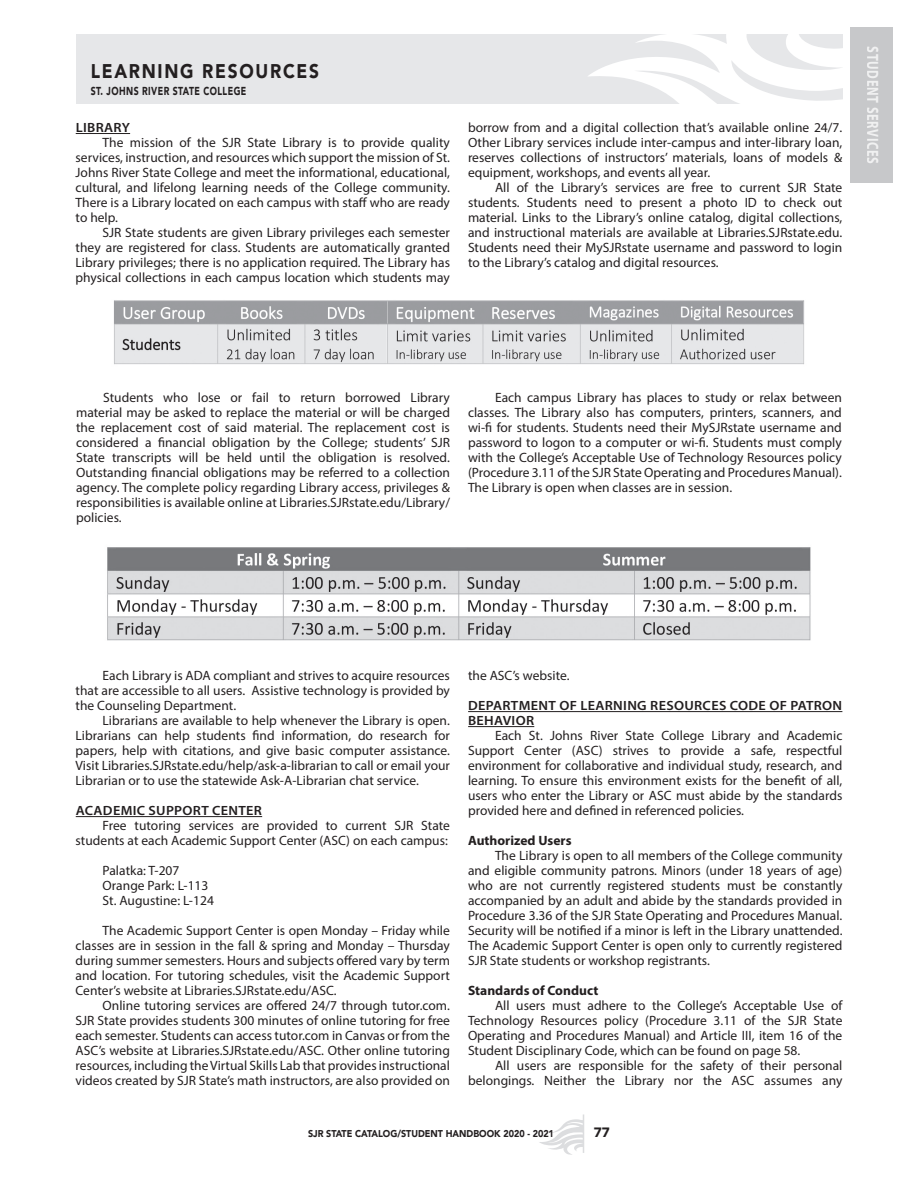
<style>
.page{position:relative;width:918px;height:1188px;background:#fff}
.page>*{position:absolute;margin:0;border:0;box-sizing:border-box;transform-origin:0 0}
.Header_Title_Left{font:900 19.8px "Avenir";letter-spacing:.1em;color:#231f20;scale:.87 1}
.t1{font:700 16.5px "Myriad Pro";letter-spacing:.05em;color:#fff;scale:.75 1}
.Body{font:13.5px/15px "Myriad Pro";color:#231f20;text-align:justify}
.Body-2{font:700 13.5px "Myriad Pro";color:#231f20}
.t2{font:900 13.5px "Avenir";color:#231f20}
.Body-3{font:600 13.35px/15px "Myriad Pro";letter-spacing:.02em;color:#231f20;scale:1.06 1}
.Body_Headers{font:600 13.35px "Myriad Pro";letter-spacing:.02em;color:#231f20;scale:1.06 1}
.t3{font:900 11.55px "Avenir";letter-spacing:.05em;color:#231f20;scale:.75 1}
.t4{font:900 9.9px "Avenir";color:#231f20;scale:.91 1}
</style>
<div class="page">
<svg style="left:539px;top:1119px;width:44px;height:36px"></svg>
<hr style="left:583px;top:1114px;width:1px;height:39px;background:#dcdddf">
<div style="left:76px;top:35px;width:766px;height:69px;background:#e6e7e9"></div>
<svg style="left:588px;top:35px;width:254px;height:69px"></svg>
<img style="left:114px;top:300px;width:691px;height:65px">
<hr style="left:76px;top:133px;width:54px;height:1px;background:#231f20">
<hr style="left:76px;top:816px;width:186px;height:1px;background:#231f20">
<hr style="left:468px;top:711px;width:374px;height:1px;background:#231f20">
<hr style="left:468px;top:726px;width:66px;height:1px;background:#231f20">
<img style="left:107px;top:547px;width:704px;height:94px">
<div style="left:850px;top:27px;width:43px;height:156px;background:#c7c8ca"></div>
<p class="Header_Title_Left" style="left:91px;top:54px;width:264px">LEARNING RESOURCES</p>
<p class="t3" style="left:91px;top:81px;width:209px">ST. JOHNS RIVER STATE COLLEGE</p>
<p class="Body_Headers" style="left:76px;top:119px;width:53px">LIBRARY</p>
<p class="Body" style="left:76px;top:135px;width:376px;text-indent:27px">The mission of the SJR State Library is to provide quality services, instruction, and resources which support the mission of St.<br>Johns River State College and meet the informational, educational, cultural, and lifelong learning needs of the College community.<br>There is a Library located on each campus with staff who are ready to help.</p>
<p class="Body" style="left:76px;top:225px;width:376px;text-indent:27px">SJR State students are given Library privileges each semester they are registered for class. Students are automatically granted Library privileges; there is no application required. The Library has physical collections in each campus location which students may</p>
<p class="Body" style="left:468px;top:119px;width:376px">borrow from and a digital collection that’s available online 24/7.<br>Other Library services include inter-campus and inter-library loan, reserves collections of instructors’ materials, loans of models &amp; equipment, workshops, and events all year.</p>
<p class="Body" style="left:468px;top:179px;width:376px;text-indent:27px">All of the Library’s services are free to current SJR State students. Students need to present a photo ID to check out material. Links to the Library’s online catalog, digital collections, and instructional materials are available at Libraries.SJRstate.edu.<br>Students need their MySJRstate username and password to login to the Library’s catalog and digital resources.</p>
<p class="t1" style="left:884px;top:46px;width:158px;rotate:90deg">STUDENT SERVICES</p>
<p class="Body" style="left:76px;top:389px;width:375px;text-indent:27px">Students who lose or fail to return borrowed Library material may be asked to replace the material or will be charged the replacement cost of said material. The replacement cost is considered a financial obligation by the College; students’ SJR State transcripts will be held until the obligation is resolved.<br>Outstanding financial obligations may be referred to a collection agency. The complete policy regarding Library access, privileges &amp; responsibilities is available online at Libraries.SJRstate.edu/Library/ policies.</p>
<p class="Body" style="left:468px;top:389px;width:375px;text-indent:27px">Each campus Library has places to study or relax between classes. The Library also has computers, printers, scanners, and wi-fi for students. Students need their MySJRstate username and password to logon to a computer or wi-fi. Students must comply with the College’s Acceptable Use of Technology Resources policy (Procedure 3.11 of the SJR State Operating and Procedures Manual).<br>The Library is open when classes are in session.</p>
<p class="Body" style="left:76px;top:668px;width:376px;text-indent:27px">Each Library is ADA compliant and strives to acquire resources that are accessible to all users. Assistive technology is provided by the Counseling Department.</p>
<p class="Body" style="left:76px;top:713px;width:376px;text-indent:27px">Librarians are available to help whenever the Library is open.<br>Librarians can help students find information, do research for papers, help with citations, and give basic computer assistance.<br>Visit Libraries.SJRstate.edu/help/ask-a-librarian to call or email your Librarian or to use the statewide Ask-A-Librarian chat service.</p>
<p class="Body-3" style="left:76px;top:803px;width:177px">ACADEMIC SUPPORT CENTER</p>
<p class="Body" style="left:76px;top:818px;width:376px;text-align:right">Free tutoring services are provided to current SJR State students at each Academic Support Center (ASC) on each campus:</p>
<p class="Body" style="left:103px;top:863px;width:78px">Palatka: T-207</p>
<p class="Body" style="left:103px;top:878px;width:107px">Orange Park: L-113</p>
<p class="Body" style="left:103px;top:893px;width:113px">St. Augustine: L-124</p>
<p class="Body" style="left:76px;top:923px;width:376px;text-indent:27px">The Academic Support Center is open Monday – Friday while classes are in session in the fall &amp; spring and Monday – Thursday during summer semesters. Hours and subjects offered vary by term and location. For tutoring schedules, visit the Academic Support Center’s website at Libraries.SJRstate.edu/ASC.</p>
<p class="Body" style="left:76px;top:998px;width:376px;text-indent:27px">Online tutoring services are offered 24/7 through tutor.com.<br>SJR State provides students 300 minutes of online tutoring for free each semester. Students can access tutor.com in Canvas or from the ASC’s website at Libraries.SJRstate.edu/ASC. Other online tutoring resources, including the Virtual Skills Lab that provides instructional videos created by SJR State’s math instructors, are also provided on</p>
<p class="Body" style="left:468px;top:668px;width:103px">the ASC’s website.</p>
<p class="Body-3" style="left:468px;top:698px;width:354px">DEPARTMENT OF LEARNING RESOURCES CODE OF PATRON<br>BEHAVIOR</p>
<p class="Body" style="left:468px;top:728px;width:376px;text-indent:27px">Each St. Johns River State College Library and Academic Support Center (ASC) strives to provide a safe, respectful environment for collaborative and individual study, research, and learning. To ensure this environment exists for the benefit of all, users who enter the Library or ASC must abide by the standards provided here and defined in referenced policies.</p>
<p class="Body-2" style="left:468px;top:832px;width:105px">Authorized Users</p>
<p class="Body" style="left:468px;top:848px;width:376px;text-indent:27px">The Library is open to all members of the College community and eligible community patrons. Minors (under 18 years of age) who are not currently registered students must be constantly accompanied by an adult and abide by the standards provided in Procedure 3.36 of the SJR State Operating and Procedures Manual.<br>Security will be notified if a minor is left in the Library unattended.<br>The Academic Support Center is open only to currently registered SJR State students or workshop registrants.</p>
<p class="Body-2" style="left:468px;top:982px;width:132px">Standards of Conduct</p>
<p class="Body" style="left:468px;top:998px;width:376px;text-indent:27px">All users must adhere to the College’s Acceptable Use of Technology Resources policy (Procedure 3.11 of the SJR State Operating and Procedures Manual) and Article III, item 16 of the Student Disciplinary Code, which can be found on page 58.</p>
<p class="Body" style="left:468px;top:1058px;width:376px;text-align:right">All users are responsible for the safety of their personal belongings. Neither the Library nor the ASC assumes any</p>
<p class="t4" style="left:308px;top:1125px;width:272px">SJR STATE CATALOG/STUDENT HANDBOOK 2020 - 2021</p>
<p class="t2" style="left:594px;top:1121px;width:17px">77</p>
</div>
